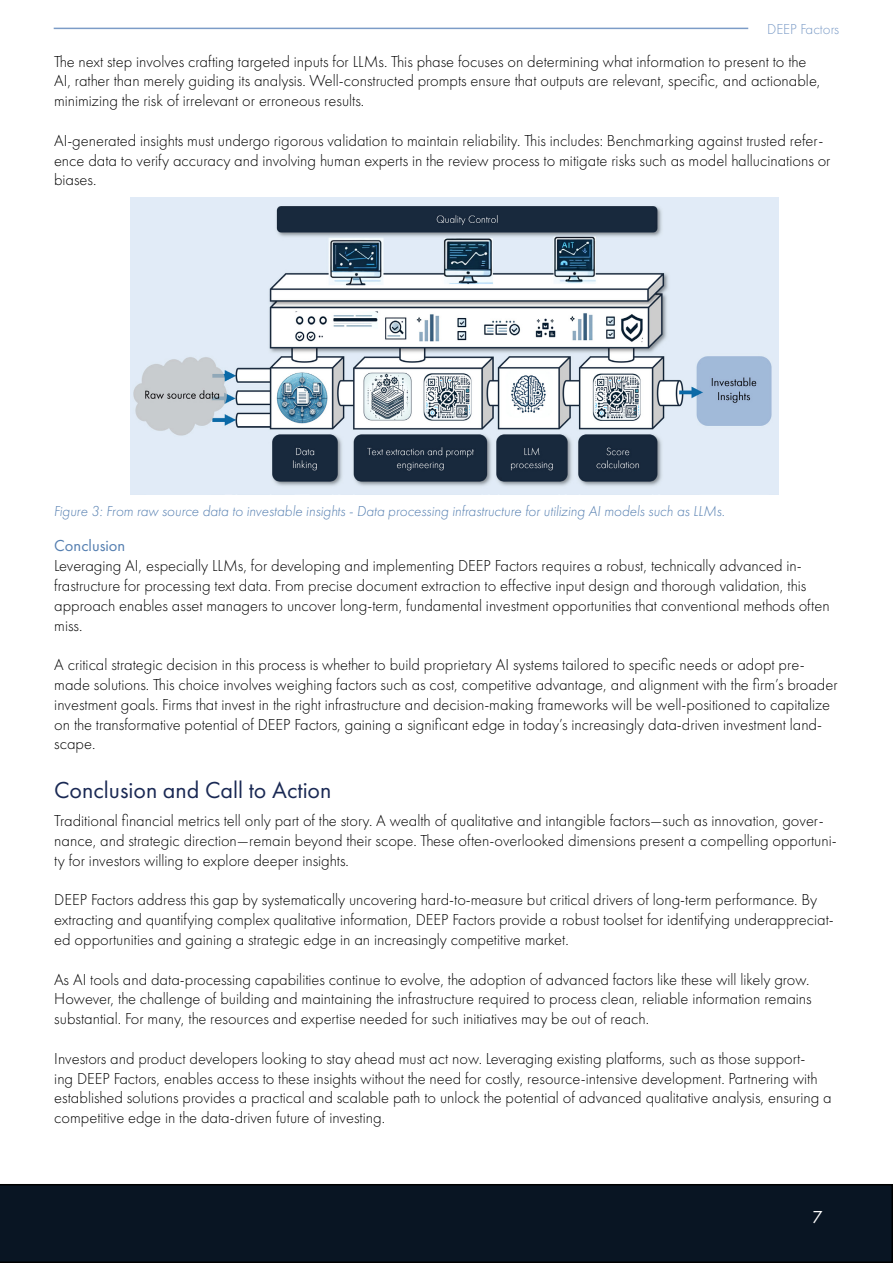
<style>
.page{position:relative;width:893px;height:1263px;background:#fff}
.page>*{position:absolute;margin:0;border:0;box-sizing:border-box;transform-origin:0 0}
.t1{font:24px "Futura PT";color:#1a2954}
.t2{font:18px "Futura PT";color:#fff}
.t3{font:300 16.5px/19.8px "Futura PT";color:#000101}
.t4{font:16.5px "Futura PT";color:#547eb0}
.t5{font:italic 300 15px "Futura PT";color:#547eb0}
.t6{font:300 15px "Futura PT";color:#7c9cc7}
</style>
<div class="page">
<div style="left:0;top:1184px;width:893px;height:79px;background:#091523"></div>
<hr style="left:54px;top:28px;width:694px;height:1px;background:#7c9cc7">
<img style="left:130px;top:197px;width:649px;height:297px">
<p class="t6" style="left:767px;top:20px;width:74px">DEEP Factors</p>
<p class="t3" style="left:54px;top:51px;width:768px">The next step involves crafting targeted inputs for LLMs. This phase focuses on determining what information to present to the<br>AI, rather than merely guiding its analysis. Well-constructed prompts ensure that outputs are relevant, specific, and actionable, minimizing the risk of irrelevant or erroneous results.</p>
<p class="t3" style="left:54px;top:131px;width:778px">AI-generated insights must undergo rigorous validation to maintain reliability. This includes: Benchmarking against trusted refer&shy;ence data to verify accuracy and involving human experts in the review process to mitigate risks such as model hallucinations or biases.</p>
<p class="t5" style="left:54px;top:503px;width:672px">Figure 3: From raw source data to investable insights - Data processing infrastructure for utilizing AI models such as LLMs.</p>
<p class="t4" style="left:54px;top:536px;width:73px">Conclusion</p>
<p class="t3" style="left:54px;top:556px;width:777px">Leveraging AI, especially LLMs, for developing and implementing DEEP Factors requires a robust, technically advanced in&shy;frastructure for processing text data. From precise document extraction to effective input design and thorough validation, this approach enables asset managers to uncover long-term, fundamental investment opportunities that conventional methods often miss.</p>
<p class="t3" style="left:54px;top:655px;width:785px">A critical strategic decision in this process is whether to build proprietary AI systems tailored to specific needs or adopt pre&shy;made solutions. This choice involves weighing factors such as cost, competitive advantage, and alignment with the firm’s broader investment goals. Firms that invest in the right infrastructure and decision-making frameworks will be well-positioned to capitalize on the transformative potential of DEEP Factors, gaining a significant edge in today’s increasingly data-driven investment land&shy;scape.</p>
<h1 class="t1" style="left:54px;top:775px;width:279px">Conclusion and Call to Action</h1>
<p class="t3" style="left:54px;top:811px;width:784px">Traditional financial metrics tell only part of the story. A wealth of qualitative and intangible factors—such as innovation, gover&shy;nance, and strategic direction—remain beyond their scope. These often-overlooked dimensions present a compelling opportuni&shy;ty for investors willing to explore deeper insights.</p>
<p class="t3" style="left:54px;top:890px;width:781px">DEEP Factors address this gap by systematically uncovering hard-to-measure but critical drivers of long-term performance. By extracting and quantifying complex qualitative information, DEEP Factors provide a robust toolset for identifying underappreciat&shy;ed opportunities and gaining a strategic edge in an increasingly competitive market.</p>
<p class="t3" style="left:54px;top:969px;width:759px">As AI tools and data-processing capabilities continue to evolve, the adoption of advanced factors like these will likely grow.<br>However, the challenge of building and maintaining the infrastructure required to process clean, reliable information remains substantial. For many, the resources and expertise needed for such initiatives may be out of reach.</p>
<p class="t3" style="left:54px;top:1048px;width:779px">Investors and product developers looking to stay ahead must act now. Leveraging existing platforms, such as those support-<br>ing DEEP Factors, enables access to these insights without the need for costly, resource-intensive development. Partnering with established solutions provides a practical and scalable path to unlock the potential of advanced qualitative analysis, ensuring a competitive edge in the data-driven future of investing.</p>
<p class="t2" style="left:812px;top:1206px;width:12px">7</p>
</div>
